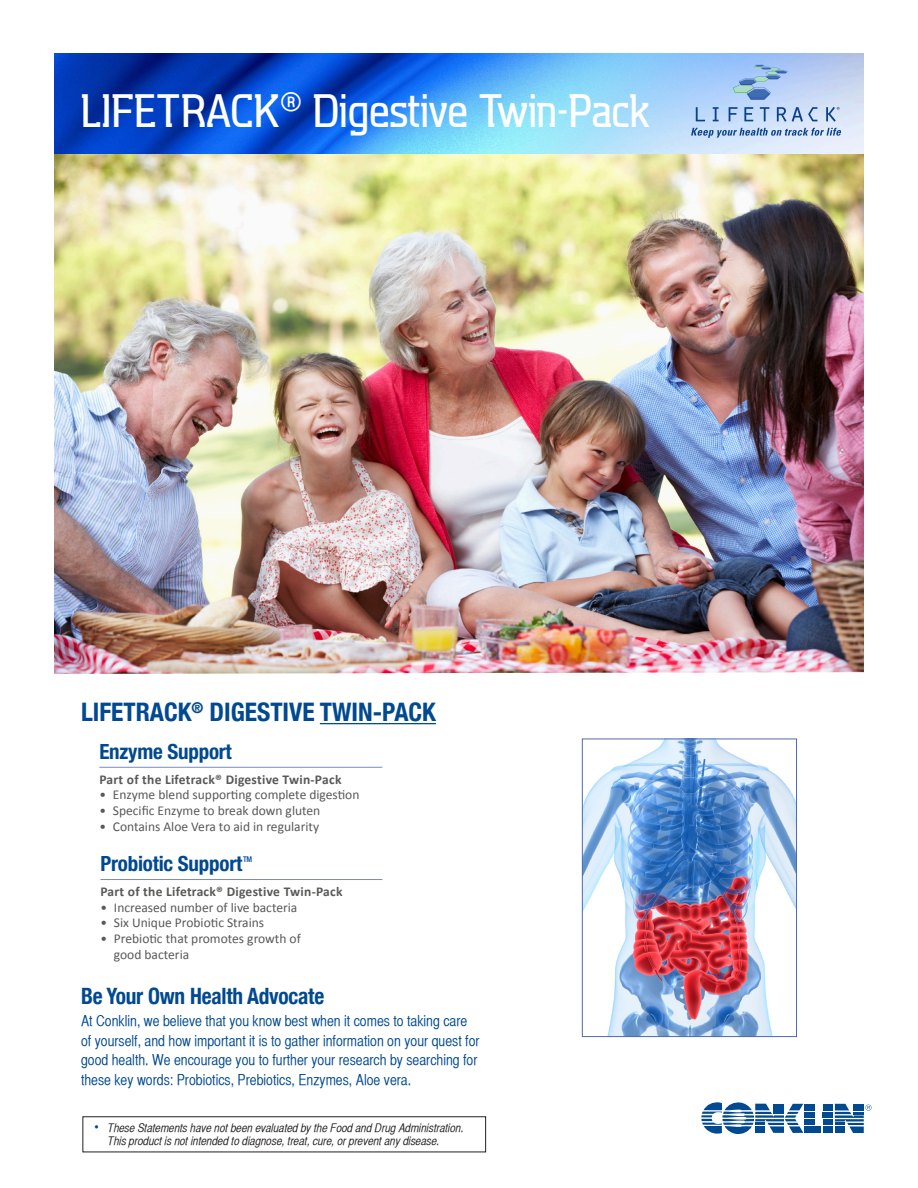
<style>
.page{position:relative;width:918px;height:1188px;background:#fff}
.page>*{position:absolute;margin:0;border:0;box-sizing:border-box;transform-origin:0 0}
.t1{font:500 48px "Aquarius";letter-spacing:.01em;color:#fff}
.t2{font:700 condensed 25.5px "Helvetica Neue";color:#014990}
.t3{font:700 condensed 22.5px "Helvetica Neue";letter-spacing:-.01em;color:#014990;scale:.95 1}
.t4{font:700 condensed 21px "Helvetica Neue";letter-spacing:-.01em;color:#014990}
.t5{font:15px/19.5px "Helvetica CY Plain";color:#014990}
.t6{font:13.5px/15.8px "Calibri";color:#57585a}
.t7{font:700 13.5px "Calibri";letter-spacing:.02em;color:#57585a}
.t8{font:12px "Helvetica CY Oblique";color:#231f20}
.t9{font:500 condensed 7.8px "Helvetica Neue";color:#014990}
.s1{font-family:"Helvetica CY Plain";font-size:15px;color:#014990}
</style>
<div class="page">
<img style="left:54px;top:153px;width:810px;height:521px">
<img style="left:54px;top:53px;width:810px;height:100px">
<div style="left:804px;top:1127px;width:17px;height:6px;background:#014990"></div>
<svg style="left:823px;top:1104px;width:48px;height:29px"></svg>
<svg style="left:701px;top:1102px;width:113px;height:32px"></svg>
<svg style="left:696px;top:107px;width:9px;height:14px"></svg>
<svg style="left:713px;top:107px;width:6px;height:14px"></svg>
<svg style="left:729px;top:107px;width:9px;height:14px"></svg>
<svg style="left:744px;top:107px;width:9px;height:14px"></svg>
<svg style="left:760px;top:107px;width:9px;height:14px"></svg>
<svg style="left:826px;top:107px;width:14px;height:15px"></svg>
<svg style="left:777px;top:107px;width:40px;height:15px"></svg>
<svg style="left:733px;top:65px;width:55px;height:35px;background:#94b8e1"></svg>
<svg style="left:691px;top:128px;width:150px;height:10px"></svg>
<div style="left:82px;top:1116px;width:404px;height:36px;border:1px solid #231f20"></div>
<img style="left:584px;top:741px;width:211px;height:294px">
<div style="left:582px;top:739px;width:215px;height:298px;border:1px solid #4d6ca8"></div>
<hr style="left:100px;top:879px;width:282px;height:1px;background:#788bbc">
<hr style="left:320px;top:723px;width:116px;height:1px;background:#014990">
<hr style="left:99px;top:767px;width:283px;height:1px;background:#788bbc">
<p class="t1" style="left:81px;top:85px;width:570px">LIFETRACK<sup>®</sup> Digestive Twin-Pack</p>
<p class="t2" style="left:81px;top:697px;width:356px">LIFETRACK<sup>®</sup> DIGESTIVE TWIN-PACK</p>
<p class="t4" style="left:99px;top:739px;width:134px">Enzyme Support</p>
<p class="t7" style="left:99px;top:771px;width:244px">Part of the Lifetrack® Digestive Twin-Pack</p>
<p class="t6" style="left:99px;top:786px;width:262px">• Enzyme blend supporting complete digestion</p>
<p class="t6" style="left:99px;top:802px;width:223px">• Specific Enzyme to break down gluten</p>
<p class="t6" style="left:99px;top:818px;width:221px">• Contains Aloe Vera to aid in regularity</p>
<p class="t4" style="left:100px;top:851px;width:143px">Probiotic Support</p>
<p class="t9" style="left:243px;top:855px;width:11px">TM</p>
<p class="t7" style="left:100px;top:883px;width:244px">Part of the Lifetrack® Digestive Twin-Pack</p>
<p class="t6" style="left:100px;top:899px;width:198px">• Increased number of live bacteria</p>
<p class="t6" style="left:100px;top:914px;width:165px">• Six Unique Probiotic Strains</p>
<p class="t6" style="left:114px;top:930px;width:188px;text-indent:-14px">• Prebiotic that promotes growth of good bacteria</p>
<p class="t3" style="left:81px;top:983px;width:258px">Be Your Own Health Advocate</p>
<p class="t5" style="left:81px;top:1011px;width:400px">At Conklin, we believe that you know best when it comes to taking care of yourself, and how important it is to gather information on your quest for good health. We encourage you to further your research by searching for these key words: Probiotics, Prebiotics, Enzymes, Aloe vera.</p>
<p class="t8" style="left:94px;top:1121px;width:371px"><span class="s1">•</span> These Statements have not been evaluated by the Food and Drug Administration.</p>
<p class="t8" style="left:108px;top:1134px;width:334px">This product is not intended to diagnose, treat, cure, or prevent any disease.</p>
</div>
